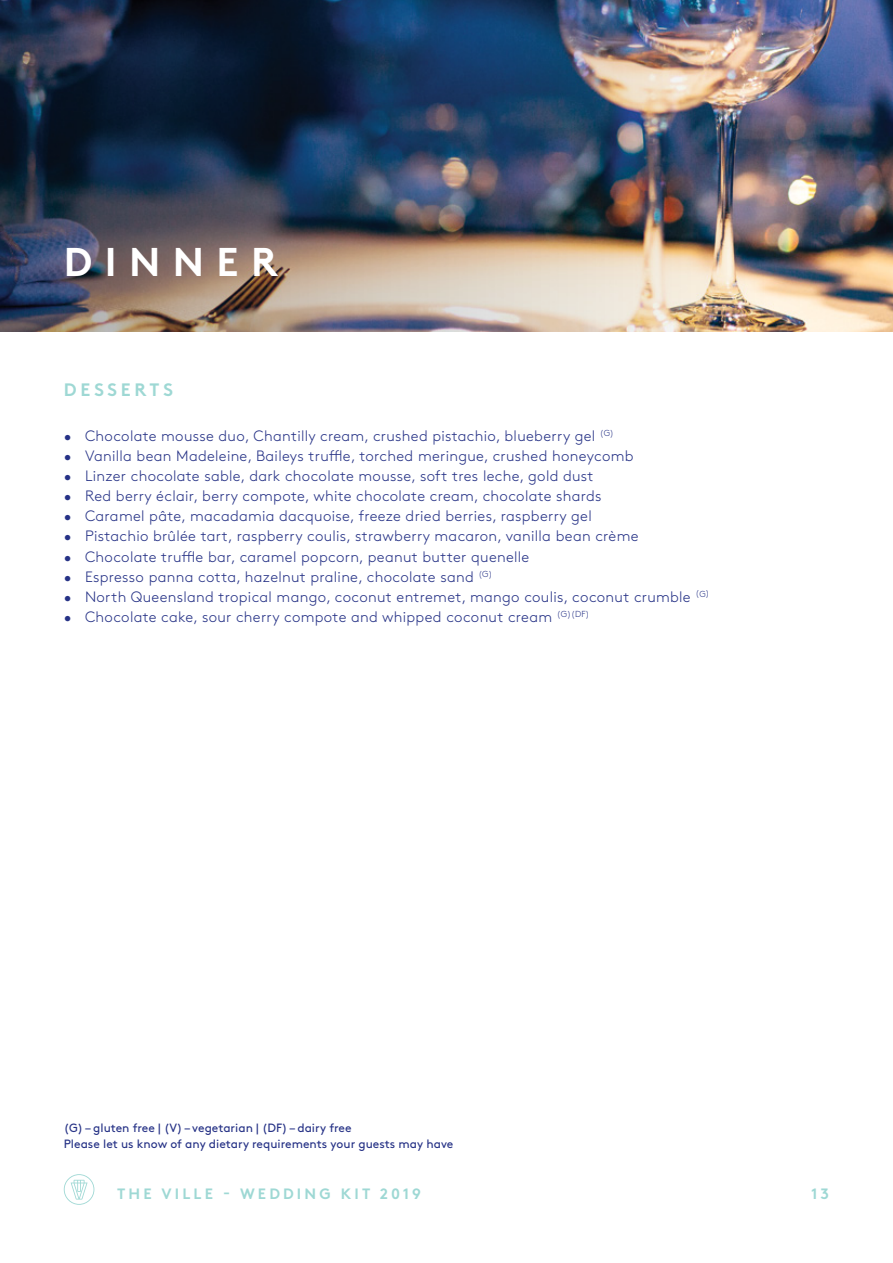
<style>
.page{position:relative;width:893px;height:1263px;background:#fff}
.page>*{position:absolute;margin:0;border:0;box-sizing:border-box;transform-origin:0 0}
.t1{font:700 40.05px "Brown Std";letter-spacing:.31em;color:#fff}
.t2{font:700 18px "Brown Std";letter-spacing:.21em;color:#9ed8d4}
.t3{font:300 15px "Brown Std";letter-spacing:.02em;color:#263286}
.t4{font:700 15px "Brown Std";letter-spacing:.21em;color:#9ed8d4}
.t5{font:12px/16.5px "Brown Std";color:#263286}
</style>
<div class="page">
<svg style="left:64px;top:1174px;width:30px;height:31px"></svg>
<img style="left:763px;top:0;width:130px;height:332px">
<img style="left:0;top:0;width:763px;height:332px">
<h1 class="t1" style="left:64px;top:238px;width:215px">DINNER</h1>
<p class="t2" style="left:64px;top:379px;width:111px">DESSERTS</p>
<p class="t3" style="left:64px;top:427px;width:552px">• Chocolate mousse duo, Chantilly cream, crushed pistachio, blueberry gel <sup>(G)</sup></p>
<p class="t3" style="left:64px;top:447px;width:571px">• Vanilla bean Madeleine, Baileys truffle, torched meringue, crushed honeycomb</p>
<p class="t3" style="left:64px;top:467px;width:531px">• Linzer chocolate sable, dark chocolate mousse, soft tres leche, gold dust</p>
<p class="t3" style="left:64px;top:487px;width:539px">• Red berry éclair, berry compote, white chocolate cream, chocolate shards</p>
<p class="t3" style="left:64px;top:508px;width:529px">• Caramel pâte, macadamia dacquoise, freeze dried berries, raspberry gel</p>
<p class="t3" style="left:64px;top:528px;width:576px">• Pistachio brûlée tart, raspberry coulis, strawberry macaron, vanilla bean crème</p>
<p class="t3" style="left:64px;top:548px;width:467px">• Chocolate truffle bar, caramel popcorn, peanut butter quenelle</p>
<p class="t3" style="left:64px;top:568px;width:430px">• Espresso panna cotta, hazelnut praline, chocolate sand <sup>(G)</sup></p>
<p class="t3" style="left:64px;top:588px;width:647px">• North Queensland tropical mango, coconut entremet, mango coulis, coconut crumble <sup>(G)</sup></p>
<p class="t3" style="left:64px;top:608px;width:527px">• Chocolate cake, sour cherry compote and whipped coconut cream <sup>(G)(DF)</sup></p>
<p class="t5" style="left:64px;top:1119px;width:391px">(G) – gluten free | (V) – vegetarian | (DF) – dairy free<br>Please let us know of any dietary requirements your guests may have</p>
<p class="t4" style="left:117px;top:1185px;width:306px">THE VILLE - WEDDING KIT 2019</p>
<p class="t4" style="left:811px;top:1185px;width:19px">13</p>
</div>
